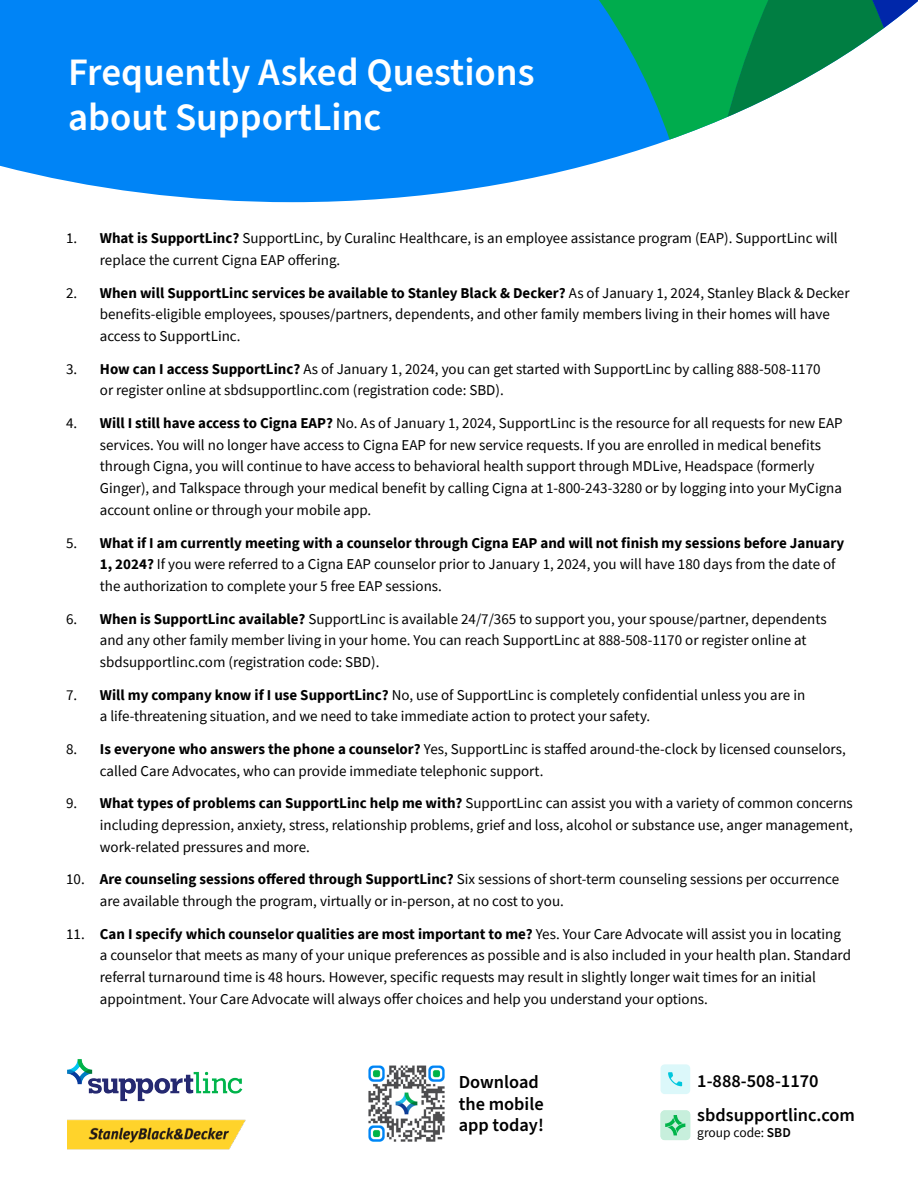
<style>
.page{position:relative;width:918px;height:1188px;background:#fff}
.page>*{position:absolute;margin:0;border:0;box-sizing:border-box;transform-origin:0 0}
.t1{font:600 38.85px/45px "Source Sans Pro";color:#fff}
.t2{font:600 18.3px "Source Sans Pro";color:#000}
.t3{font:600 18.3px "Source Sans Pro";color:#000}
.t4{font:15px/21.8px "Source Sans Pro";color:#000}
.t5{font:13.5px "Source Sans Pro";color:#000}
.s1{font-weight:700}
.s2{font-weight:600}
</style>
<div class="page">
<div style="left:0;top:0;width:125px;height:191px;background:#0084f6"></div>
<svg style="left:125px;top:0;width:576px;height:202px;background:#1691ea"></svg>
<svg style="left:701px;top:0;width:119px;height:128px"></svg>
<svg style="left:820px;top:0;width:98px;height:70px"></svg>
<img style="left:67px;top:1119px;width:179px;height:31px">
<img style="left:67px;top:1059px;width:175px;height:43px">
<img style="left:368px;top:1065px;width:77px;height:77px">
<div style="left:661px;top:1064px;width:29px;height:30px;background:#dcf8fa;border-radius:4px"></div>
<svg style="left:668px;top:1072px;width:14px;height:14px"></svg>
<div style="left:661px;top:1110px;width:29px;height:30px;background:#c7efdc;border-radius:4px"></div>
<svg style="left:665px;top:1115px;width:20px;height:20px"></svg>
<p class="t1" style="left:68px;top:51px;width:468px">Frequently Asked Questions about SupportLinc</p>
<p class="t4" style="left:100px;top:227px;width:739px;text-indent:-34px">1. <span class="s1">What is SupportLinc?</span> SupportLinc, by Curalinc Healthcare, is an employee assistance program (EAP). SupportLinc will replace the current Cigna EAP offering.</p>
<p class="t4" style="left:100px;top:282px;width:751px;text-indent:-34px">2. <span class="s1">When will SupportLinc services be available to Stanley Black &amp; Decker?</span> As of January 1, 2024, Stanley Black &amp; Decker benefits-eligible employees, spouses/partners, dependents, and other family members living in their homes will have access to SupportLinc.</p>
<p class="t4" style="left:100px;top:358px;width:722px;text-indent:-34px">3. <span class="s1">How can I access SupportLinc?</span> As of January 1, 2024, you can get started with SupportLinc by calling 888-508-1170 or register online at sbdsupportlinc.com (registration code: SBD).</p>
<p class="t4" style="left:100px;top:412px;width:744px;text-indent:-34px">4. <span class="s1">Will I still have access to Cigna EAP?</span> No. As of January 1, 2024, SupportLinc is the resource for all requests for new EAP services. You will no longer have access to Cigna EAP for new service requests. If you are enrolled in medical benefits through Cigna, you will continue to have access to behavioral health support through MDLive, Headspace (formerly Ginger), and Talkspace through your medical benefit by calling Cigna at 1-800-243-3280 or by logging into your MyCigna account online or through your mobile app.</p>
<p class="t4" style="left:100px;top:532px;width:746px;text-indent:-34px">5. <span class="s1">What if I am currently meeting with a counselor through Cigna EAP and will not finish my sessions before January<br>1, 2024?</span> If you were referred to a Cigna EAP counselor prior to January 1, 2024, you will have 180 days from the date of the authorization to complete your 5 free EAP sessions.</p>
<p class="t4" style="left:100px;top:608px;width:728px;text-indent:-34px">6. <span class="s1">When is SupportLinc available?</span> SupportLinc is available 24/7/365 to support you, your spouse/partner, dependents and any other family member living in your home. You can reach SupportLinc at 888-508-1170 or register online at sbdsupportlinc.com (registration code: SBD).</p>
<p class="t4" style="left:100px;top:684px;width:707px;text-indent:-34px">7. <span class="s1">Will my company know if I use SupportLinc?</span> No, use of SupportLinc is completely confidential unless you are in a life-threatening situation, and we need to take immediate action to protect your safety.</p>
<p class="t4" style="left:100px;top:738px;width:747px;text-indent:-34px">8. <span class="s1">Is everyone who answers the phone a counselor?</span> Yes, SupportLinc is staffed around-the-clock by licensed counselors, called Care Advocates, who can provide immediate telephonic support.</p>
<p class="t4" style="left:100px;top:792px;width:755px;text-align:justify;text-indent:-34px">9. <span class="s1">What types of problems can SupportLinc help me with?</span> SupportLinc can assist you with a variety of common concerns including depression, anxiety, stress, relationship problems, grief and loss, alcohol or substance use, anger management, work-related pressures and more.</p>
<p class="t4" style="left:100px;top:868px;width:741px;text-indent:-34px">10. <span class="s1">Are counseling sessions offered through SupportLinc?</span> Six sessions of short-term counseling sessions per occurrence are available through the program, virtually or in-person, at no cost to you.</p>
<p class="t4" style="left:100px;top:923px;width:753px;text-indent:-34px">11. <span class="s1">Can I specify which counselor qualities are most important to me?</span> Yes. Your Care Advocate will assist you in locating a counselor that meets as many of your unique preferences as possible and is also included in your health plan. Standard referral turnaround time is 48 hours. However, specific requests may result in slightly longer wait times for an initial appointment. Your Care Advocate will always offer choices and help you understand your options.</p>
<p class="t2" style="left:459px;top:1070px;width:82px">Download</p>
<p class="t2" style="left:459px;top:1091px;width:86px">the mobile</p>
<p class="t2" style="left:459px;top:1113px;width:87px">app today!</p>
<p class="t2" style="left:697px;top:1069px;width:123px">1-888-508-1170</p>
<p class="t3" style="left:697px;top:1103px;width:159px">sbdsupportlinc.com</p>
<p class="t5" style="left:697px;top:1124px;width:95px">group code: <span class="s2">SBD</span></p>
</div>
